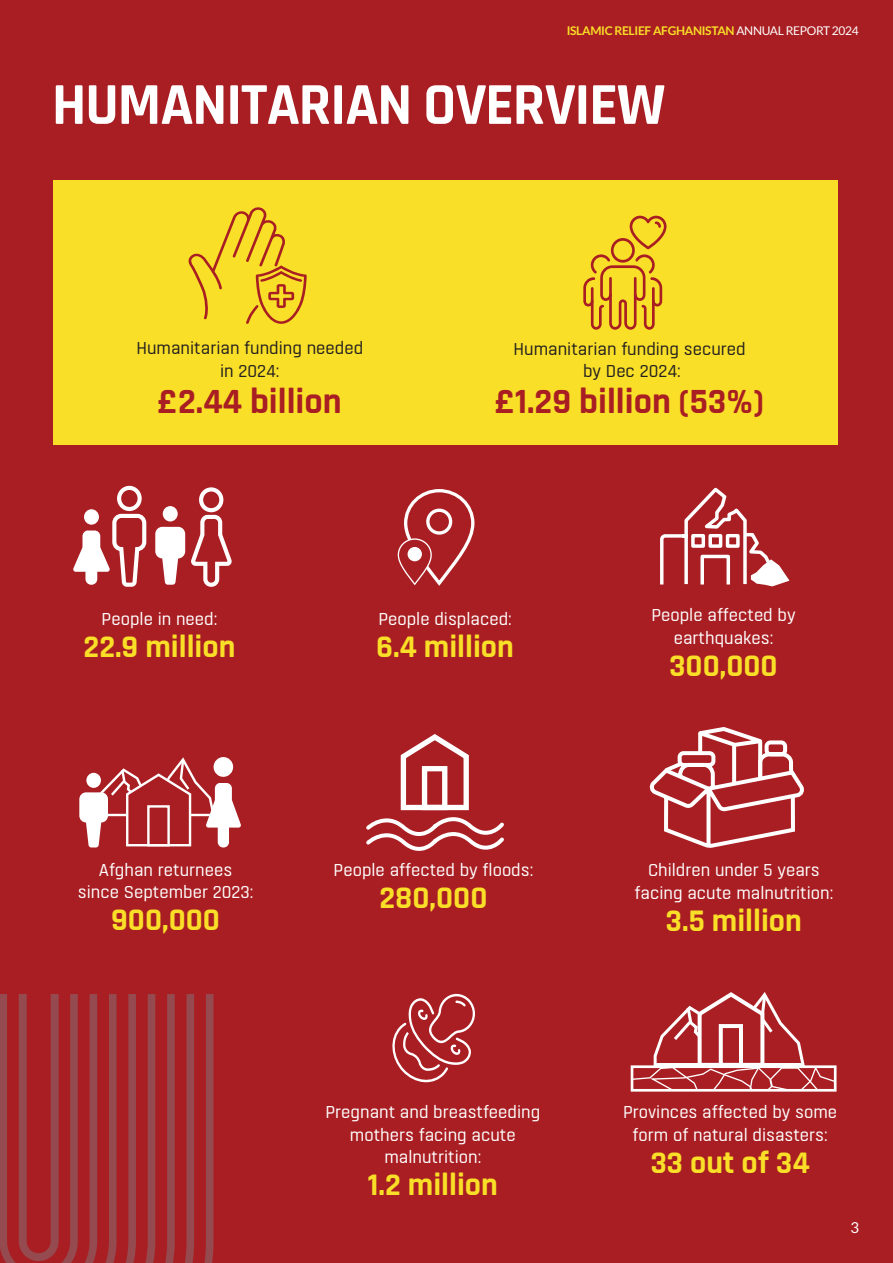
<style>
.page{position:relative;width:893px;height:1263px;background:#a91e22}
.page>*{position:absolute;margin:0;border:0;box-sizing:border-box;transform-origin:0 0}
.t1{font:700 60px "Islamic Relief";letter-spacing:-.02em;color:#fff}
.t2{font:700 36px "Islamic Relief";color:#a81e22}
.t3{font:700 31.95px "Islamic Relief";color:#f9df28}
.t4{font:500 18.6px/22.4px "Islamic Relief";color:#fff;text-align:center}
.t5{font:500 18.6px/22.4px "Islamic Relief";color:#231f20;text-align:center}
.t6{font:15px "Lato";color:#fff}
.t7{font:700 12px "Lato";letter-spacing:-.025em;color:#f9df28}
.s1{font-weight:400;color:#fff}
</style>
<div class="page">
<div style="left:199px;top:487px;width:24px;height:25px;border:4px solid #fff;border-radius:50%"></div>
<svg style="left:155px;top:511px;width:77px;height:76px"></svg>
<div style="left:163px;top:506px;width:15px;height:15px;background:#fff;border-radius:50%"></div>
<svg style="left:73px;top:485px;width:74px;height:102px"></svg>
<div style="left:117px;top:486px;width:25px;height:25px;border:4px solid #fff;border-radius:50%"></div>
<div style="left:404px;top:489px;width:70px;height:96px;border:3px solid #fff;border-radius:33px"></div>
<div style="left:426px;top:509px;width:26px;height:26px;border:3px solid #fff;border-radius:50%"></div>
<svg style="left:398px;top:539px;width:33px;height:45px"></svg>
<div style="left:398px;top:538px;width:34px;height:47px;border:1px solid #fff;border-radius:16px"></div>
<div style="left:408px;top:548px;width:13px;height:13px;background:#fff;border-radius:50%"></div>
<div style="left:408px;top:547px;width:14px;height:14px;border:1px solid #fff;border-radius:50%"></div>
<svg style="left:649px;top:727px;width:155px;height:121px"></svg>
<svg style="left:660px;top:487px;width:130px;height:100px"></svg>
<svg style="left:79px;top:757px;width:162px;height:91px"></svg>
<div style="left:86px;top:773px;width:15px;height:15px;background:#fff;border-radius:50%"></div>
<svg style="left:204px;top:994px;width:10px;height:269px;fill:#944a4f"></svg>
<svg style="left:185px;top:994px;width:9px;height:269px;background:#974247"></svg>
<svg style="left:155px;top:994px;width:20px;height:269px"></svg>
<svg style="left:0;top:994px;width:155px;height:269px"></svg>
<svg style="left:366px;top:734px;width:138px;height:117px"></svg>
<svg style="left:630px;top:992px;width:207px;height:100px"></svg>
<svg style="left:392px;top:994px;width:83px;height:89px"></svg>
<div style="left:54px;top:180px;width:784px;height:265px;background:#f9df28"></div>
<svg style="left:583px;top:216px;width:83px;height:114px"></svg>
<svg style="left:188px;top:207px;width:119px;height:117px"></svg>
<p class="t7" style="left:567px;top:24px;width:294px">ISLAMIC RELIEF AFGHANISTAN <span class="s1">ANNUAL REPORT 2024</span></p>
<h1 class="t1" style="left:52px;top:68px;width:615px">HUMANITARIAN OVERVIEW</h1>
<p class="t5" style="left:136px;top:338px;width:228px">Humanitarian funding needed in 2024:</p>
<h2 class="t2" style="left:158px;top:379px;width:185px">£2.44 billion</h2>
<p class="t5" style="left:513px;top:338px;width:234px">Humanitarian funding secured by Dec 2024:</p>
<h2 class="t2" style="left:495px;top:380px;width:270px">£1.29 billion (53%)</h2>
<p class="t4" style="left:102px;top:609px;width:117px">People in need:</p>
<h3 class="t3" style="left:84px;top:627px;width:153px">22.9 million</h3>
<p class="t4" style="left:378px;top:609px;width:135px">People displaced:</p>
<h3 class="t3" style="left:376px;top:627px;width:139px">6.4 million</h3>
<p class="t4" style="left:651px;top:605px;width:146px">People affected by earthquakes:</p>
<h3 class="t3" style="left:669px;top:646px;width:110px">300,000</h3>
<p class="t4" style="left:78px;top:859px;width:177px">Afghan returnees since September 2023:</p>
<h3 class="t3" style="left:111px;top:900px;width:110px">900,000</h3>
<p class="t4" style="left:334px;top:860px;width:201px">People affected by floods:</p>
<h3 class="t3" style="left:379px;top:879px;width:110px">280,000</h3>
<p class="t4" style="left:325px;top:1102px;width:216px">Pregnant and breastfeeding mothers facing acute malnutrition:</p>
<h3 class="t3" style="left:368px;top:1165px;width:131px">1.2 million</h3>
<p class="t4" style="left:635px;top:860px;width:200px">Children under 5 years facing acute malnutrition:</p>
<h3 class="t3" style="left:666px;top:901px;width:137px">3.5 million</h3>
<p class="t4" style="left:623px;top:1102px;width:216px">Provinces affected by some form of natural disasters:</p>
<h3 class="t3" style="left:651px;top:1143px;width:160px">33 out of 34</h3>
<p class="t6" style="left:850px;top:1219px;width:10px">3</p>
</div>
